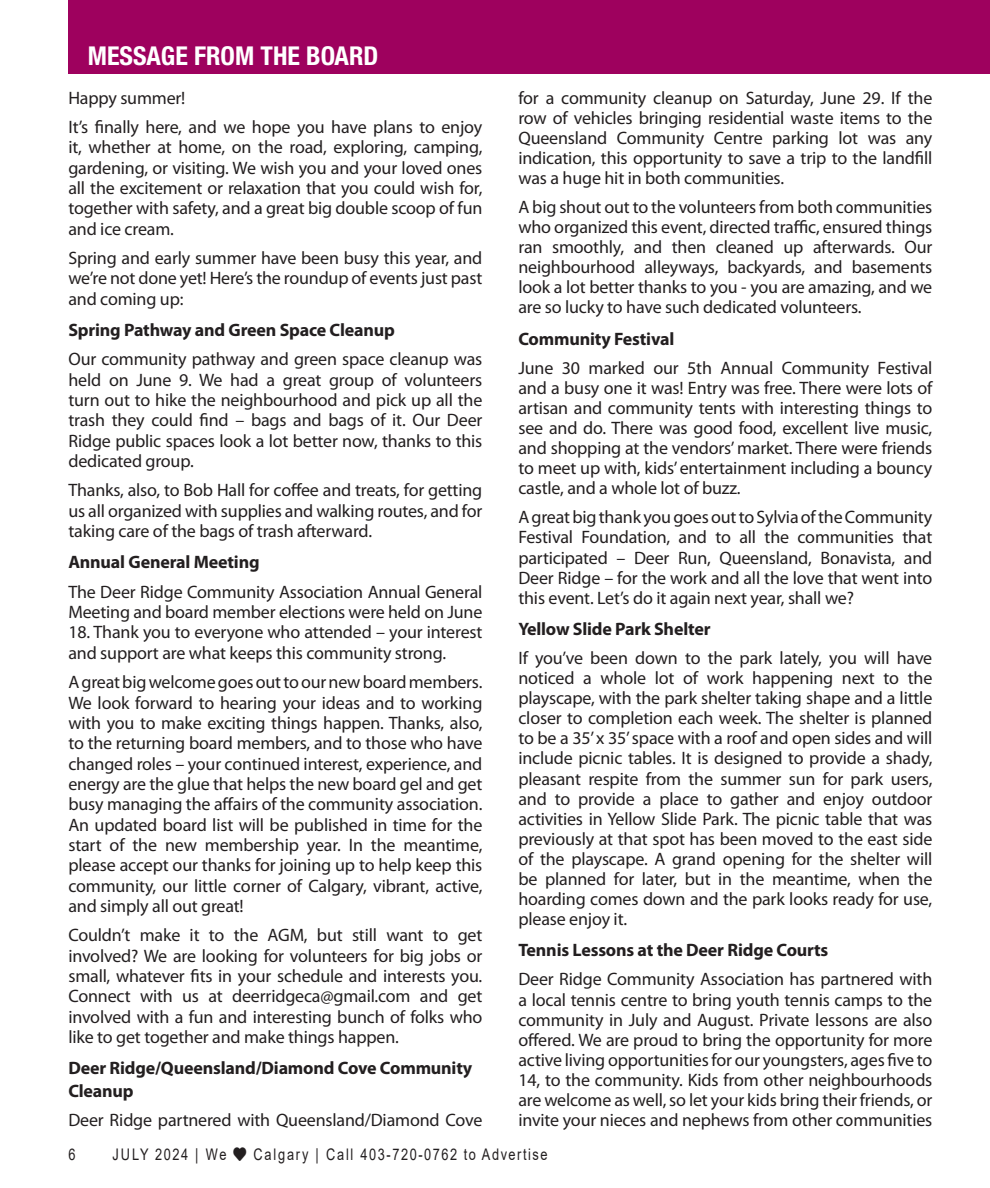
<style>
.page{position:relative;width:990px;height:1188px;background:#fff}
.page>*{position:absolute;margin:0;border:0;box-sizing:border-box;transform-origin:0 0}
.t1{font:700 condensed 26px "Helvetica Neue LT Std";color:#fff}
.Body_text{font:18px/20px "Myriad Pro";letter-spacing:-.01em;color:#231f20;text-align:justify}
.Subhead{font:700 18px/22.4px "Myriad Pro";letter-spacing:-.01em;color:#231f20}
.Subhead-2{font:18px "Myriad Pro";letter-spacing:-.01em;color:#231f20}
.t2{font:16px "Arial";letter-spacing:.12em;color:#231f20;scale:.8 1}
</style>
<div class="page">
<div style="left:68px;top:0;width:922px;height:74px;background:#9e015e"></div>
<p class="t1" style="left:88px;top:40px;width:292px">MESSAGE FROM THE BOARD</p>
<p class="Subhead-2" style="left:68px;top:86px;width:119px">Happy summer!</p>
<p class="Body_text" style="left:68px;top:116px;width:416px">It’s finally here, and we hope you have plans to enjoy it, whether at home, on the road, exploring, camping, gardening, or visiting. We wish you and your loved ones all the excitement or relaxation that you could wish for, together with safety, and a great big double scoop of fun and ice cream.</p>
<p class="Body_text" style="left:68px;top:247px;width:415px">Spring and early summer have been busy this year, and we’re not done yet! Here’s the roundup of events just past and coming up:</p>
<p class="Subhead" style="left:68px;top:318px;width:328px">Spring Pathway and Green Space Cleanup</p>
<p class="Body_text" style="left:68px;top:349px;width:416px">Our community pathway and green space cleanup was held on June 9. We had a great group of volunteers turn out to hike the neighbourhood and pick up all the trash they could find – bags and bags of it. Our Deer Ridge public spaces look a lot better now, thanks to this dedicated group.</p>
<p class="Body_text" style="left:68px;top:480px;width:416px">Thanks, also, to Bob Hall for coffee and treats, for getting us all organized with supplies and walking routes, and for taking care of the bags of trash afterward.</p>
<p class="Subhead" style="left:68px;top:551px;width:193px">Annual General Meeting</p>
<p class="Body_text" style="left:68px;top:581px;width:416px">The Deer Ridge Community Association Annual General<br>Meeting and board member elections were held on June</p>
<p class="Body_text" style="left:68px;top:622px;width:416px">18. Thank you to everyone who attended – your interest and support are what keeps this community strong.</p>
<p class="Body_text" style="left:68px;top:672px;width:416px">A great big welcome goes out to our new board members.<br>We look forward to hearing your ideas and to working with you to make exciting things happen. Thanks, also, to the returning board members, and to those who have changed roles – your continued interest, experience, and energy are the glue that helps the new board gel and get busy managing the affairs of the community association.<br>An updated board list will be published in time for the start of the new membership year. In the meantime, please accept our thanks for joining up to help keep this community, our little corner of Calgary, vibrant, active, and simply all out great!</p>
<p class="Body_text" style="left:68px;top:925px;width:416px">Couldn’t make it to the AGM, but still want to get involved? We are looking for volunteers for big jobs or small, whatever fits in your schedule and interests you.<br>Connect with us at deerridgeca@gmail.com and get involved with a fun and interesting bunch of folks who like to get together and make things happen.</p>
<p class="Subhead" style="left:68px;top:1057px;width:405px">Deer Ridge/Queensland/Diamond Cove Community<br>Cleanup</p>
<p class="Body_text" style="left:68px;top:1110px;width:415px">Deer Ridge partnered with Queensland/Diamond Cove</p>
<p class="Body_text" style="left:518px;top:87px;width:416px">for a community cleanup on Saturday, June 29. If the row of vehicles bringing residential waste items to the Queensland Community Centre parking lot was any indication, this opportunity to save a trip to the landfill was a huge hit in both communities.</p>
<p class="Body_text" style="left:518px;top:197px;width:416px">A big shout out to the volunteers from both communities who organized this event, directed traffic, ensured things ran smoothly, and then cleaned up afterwards. Our neighbourhood alleyways, backyards, and basements look a lot better thanks to you - you are amazing, and we are so lucky to have such dedicated volunteers.</p>
<p class="Subhead" style="left:518px;top:327px;width:158px">Community Festival</p>
<p class="Body_text" style="left:518px;top:357px;width:416px">June 30 marked our 5th Annual Community Festival and a busy one it was! Entry was free. There were lots of artisan and community tents with interesting things to see and do. There was good food, excellent live music, and shopping at the vendors’ market. There were friends to meet up with, kids’ entertainment including a bouncy castle, and a whole lot of buzz.</p>
<p class="Body_text" style="left:518px;top:507px;width:416px">A great big thank you goes out to Sylvia of the Community Festival Foundation, and to all the communities that participated – Deer Run, Queensland, Bonavista, and Deer Ridge – for the work and all the love that went into this event. Let’s do it again next year, shall we?</p>
<p class="Subhead" style="left:518px;top:617px;width:194px">Yellow Slide Park Shelter</p>
<p class="Body_text" style="left:518px;top:648px;width:416px">If you’ve been down to the park lately, you will have noticed a whole lot of work happening next to the playscape, with the park shelter taking shape and a little closer to completion each week. The shelter is planned to be a 35’ x 35’ space with a roof and open sides and will include picnic tables. It is designed to provide a shady, pleasant respite from the summer sun for park users, and to provide a place to gather and enjoy outdoor activities in Yellow Slide Park. The picnic table that was previously at that spot has been moved to the east side of the playscape. A grand opening for the shelter will be planned for later, but in the meantime, when the hoarding comes down and the park looks ready for use, please enjoy it.</p>
<p class="Subhead" style="left:518px;top:938px;width:312px">Tennis Lessons at the Deer Ridge Courts</p>
<p class="Body_text" style="left:518px;top:969px;width:416px">Deer Ridge Community Association has partnered with a local tennis centre to bring youth tennis camps to the community in July and August. Private lessons are also offered. We are proud to bring the opportunity for more active living opportunities for our youngsters, ages five to 14, to the community. Kids from other neighbourhoods are welcome as well, so let your kids bring their friends, or invite your nieces and nephews from other communities</p>
<p class="t2" style="left:68px;top:1144px;width:10px">6</p>
<p class="t2" style="left:112px;top:1144px;width:546px">JULY 2024 | We ♥ Calgary | Call 403-720-0762 to Advertise</p>
</div>
